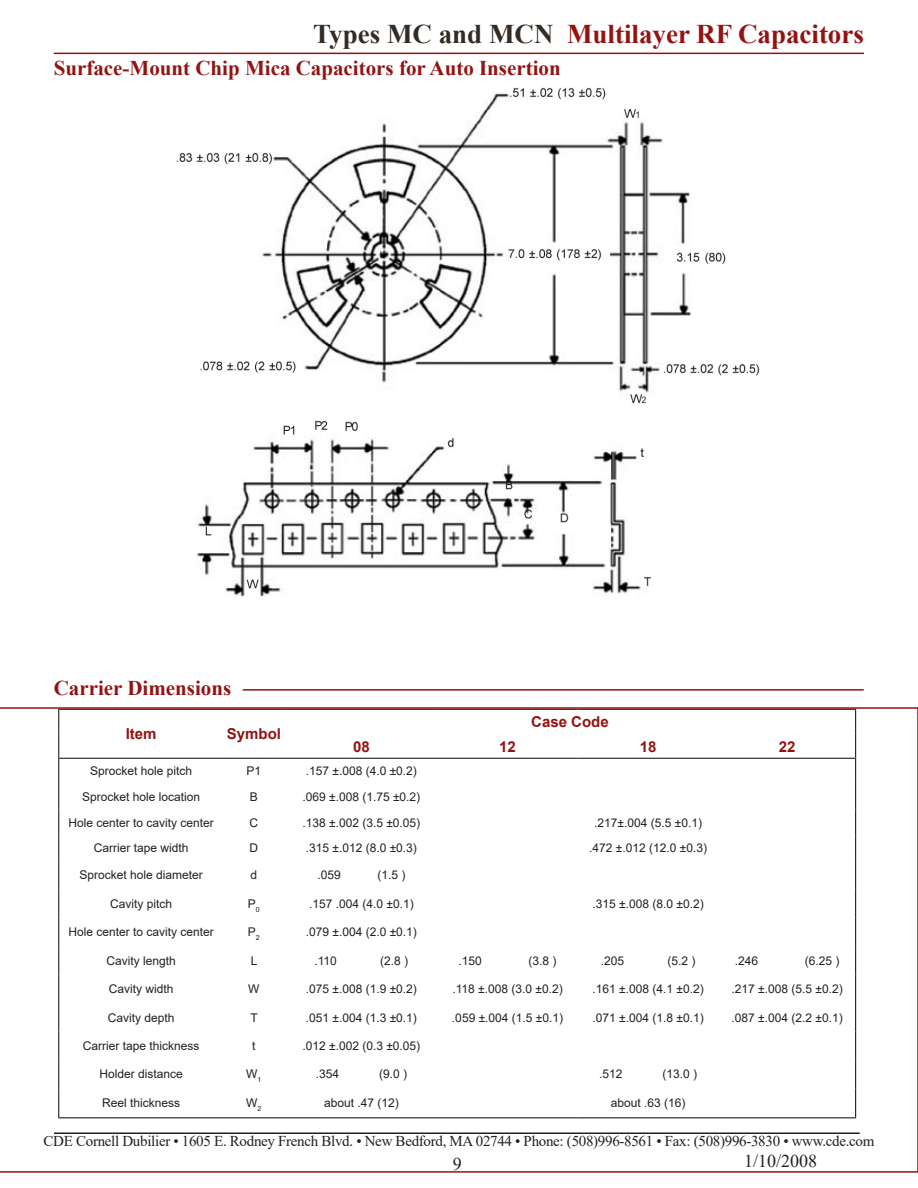
<style>
.page{position:relative;width:918px;height:1188px;background:#fff}
.page>*{position:absolute;margin:0;border:0;box-sizing:border-box;transform-origin:0 0}
.t1{font:700 27px "Times New Roman";color:#931312}
.t2{font:700 21px "Times New Roman";color:#931312}
.t3{font:18px "Times New Roman";color:#231f20}
.t4{font:15px "Times New Roman";letter-spacing:-.02em;color:#231f20}
.t5{font:700 15px "Arial";color:#931312}
.t6{font:12px "Arial";color:#231f20}
.s1{color:#332b24}
</style>
<div class="page">
<hr style="left:54px;top:53px;width:810px;height:1px;background:#931312">
<hr style="left:243px;top:689px;width:621px;height:2px;background:#931312">
<svg style="left:0;top:707px;width:918px;height:466px"></svg>
<img style="left:177px;top:87px;width:583px;height:510px">
<h1 class="t1" style="left:313px;top:14px;width:552px"><span class="s1">Types MC and MCN</span> Multilayer RF Capacitors</h1>
<p class="t2" style="left:54px;top:53px;width:509px">Surface-Mount Chip Mica Capacitors for Auto Insertion</p>
<p class="t2" style="left:54px;top:672px;width:179px">Carrier Dimensions</p>
<p class="t5" style="left:126px;top:723px;width:32px">Item</p>
<p class="t5" style="left:227px;top:723px;width:56px">Symbol</p>
<p class="t5" style="left:531px;top:711px;width:79px">Case Code</p>
<p class="t5" style="left:353px;top:736px;width:18px">08</p>
<p class="t5" style="left:499px;top:736px;width:18px">12</p>
<p class="t5" style="left:640px;top:736px;width:18px">18</p>
<p class="t5" style="left:779px;top:736px;width:18px">22</p>
<p class="t6" style="left:90px;top:763px;width:104px">Sprocket hole pitch</p>
<p class="t6" style="left:247px;top:763px;width:16px">P1</p>
<p class="t6" style="left:306px;top:763px;width:113px">.157 ±.008 (4.0 ±0.2)</p>
<p class="t6" style="left:82px;top:789px;width:120px">Sprocket hole location</p>
<p class="t6" style="left:250px;top:789px;width:10px">B</p>
<p class="t6" style="left:302px;top:789px;width:119px">.069 ±.008 (1.75 ±0.2)</p>
<p class="t6" style="left:68px;top:814px;width:147px">Hole center to cavity center</p>
<p class="t6" style="left:250px;top:814px;width:10px">C</p>
<p class="t6" style="left:302px;top:814px;width:119px">.138 ±.002 (3.5 ±0.05)</p>
<p class="t6" style="left:594px;top:814px;width:109px">.217±.004 (5.5 ±0.1)</p>
<p class="t6" style="left:94px;top:840px;width:96px">Carrier tape width</p>
<p class="t6" style="left:250px;top:840px;width:10px">D</p>
<p class="t6" style="left:306px;top:840px;width:113px">.315 ±.012 (8.0 ±0.3)</p>
<p class="t6" style="left:589px;top:840px;width:119px">.472 ±.012 (12.0 ±0.3)</p>
<p class="t6" style="left:79px;top:867px;width:125px">Sprocket hole diameter</p>
<p class="t6" style="left:251px;top:867px;width:8px">d</p>
<p class="t6" style="left:317px;top:867px;width:25px">.059</p>
<p class="t6" style="left:377px;top:867px;width:30px">(1.5 )</p>
<p class="t6" style="left:110px;top:895px;width:64px">Cavity pitch</p>
<p class="t6" style="left:248px;top:895px;width:13px">P<sub>0</sub></p>
<p class="t6" style="left:309px;top:895px;width:106px">.157 .004 (4.0 ±0.1)</p>
<p class="t6" style="left:593px;top:895px;width:113px">.315 ±.008 (8.0 ±0.2)</p>
<p class="t6" style="left:68px;top:924px;width:147px">Hole center to cavity center</p>
<p class="t6" style="left:248px;top:924px;width:13px">P<sub>2</sub></p>
<p class="t6" style="left:306px;top:924px;width:113px">.079 ±.004 (2.0 ±0.1)</p>
<p class="t6" style="left:106px;top:952px;width:71px">Cavity length</p>
<p class="t6" style="left:251px;top:952px;width:8px">L</p>
<p class="t6" style="left:314px;top:952px;width:24px">.110</p>
<p class="t6" style="left:380px;top:952px;width:30px">(2.8 )</p>
<p class="t6" style="left:459px;top:952px;width:25px">.150</p>
<p class="t6" style="left:529px;top:952px;width:30px">(3.8 )</p>
<p class="t6" style="left:601px;top:952px;width:25px">.205</p>
<p class="t6" style="left:668px;top:952px;width:30px">(5.2 )</p>
<p class="t6" style="left:735px;top:952px;width:25px">.246</p>
<p class="t6" style="left:805px;top:952px;width:36px">(6.25 )</p>
<p class="t6" style="left:109px;top:981px;width:66px">Cavity width</p>
<p class="t6" style="left:248px;top:981px;width:13px">W</p>
<p class="t6" style="left:306px;top:981px;width:113px">.075 ±.008 (1.9 ±0.2)</p>
<p class="t6" style="left:452px;top:981px;width:112px">.118 ±.008 (3.0 ±0.2)</p>
<p class="t6" style="left:593px;top:981px;width:113px">.161 ±.008 (4.1 ±0.2)</p>
<p class="t6" style="left:731px;top:981px;width:113px">.217 ±.008 (5.5 ±0.2)</p>
<p class="t6" style="left:108px;top:1009px;width:68px">Cavity depth</p>
<p class="t6" style="left:250px;top:1009px;width:9px">T</p>
<p class="t6" style="left:306px;top:1009px;width:113px">.051 ±.004 (1.3 ±0.1)</p>
<p class="t6" style="left:452px;top:1009px;width:113px">.059 ±.004 (1.5 ±0.1)</p>
<p class="t6" style="left:593px;top:1009px;width:113px">.071 ±.004 (1.8 ±0.1)</p>
<p class="t6" style="left:731px;top:1009px;width:113px">.087 ±.004 (2.2 ±0.1)</p>
<p class="t6" style="left:83px;top:1038px;width:118px">Carrier tape thickness</p>
<p class="t6" style="left:252px;top:1038px;width:5px">t</p>
<p class="t6" style="left:302px;top:1038px;width:119px">.012 ±.002 (0.3 ±0.05)</p>
<p class="t6" style="left:99px;top:1066px;width:85px">Holder distance</p>
<p class="t6" style="left:246px;top:1066px;width:17px">W<sub>1</sub></p>
<p class="t6" style="left:316px;top:1066px;width:25px">.354</p>
<p class="t6" style="left:379px;top:1066px;width:30px">(9.0 )</p>
<p class="t6" style="left:599px;top:1066px;width:25px">.512</p>
<p class="t6" style="left:663px;top:1066px;width:36px">(13.0 )</p>
<p class="t6" style="left:102px;top:1095px;width:80px">Reel thickness</p>
<p class="t6" style="left:246px;top:1095px;width:17px">W<sub>2</sub></p>
<p class="t6" style="left:324px;top:1095px;width:76px">about .47 (12)</p>
<p class="t6" style="left:611px;top:1095px;width:76px">about .63 (16)</p>
<p class="t4" style="left:44px;top:1130px;width:832px">CDE Cornell Dubilier • 1605 E. Rodney French Blvd. • New Bedford, MA 02744 • Phone: (508)996-8561 • Fax: (508)996-3830 • www.cde.com</p>
<h3 class="t3" style="left:453px;top:1152px;width:10px">9</h3>
<p class="t3" style="left:744px;top:1149px;width:75px">1/10/2008</p>
</div>
